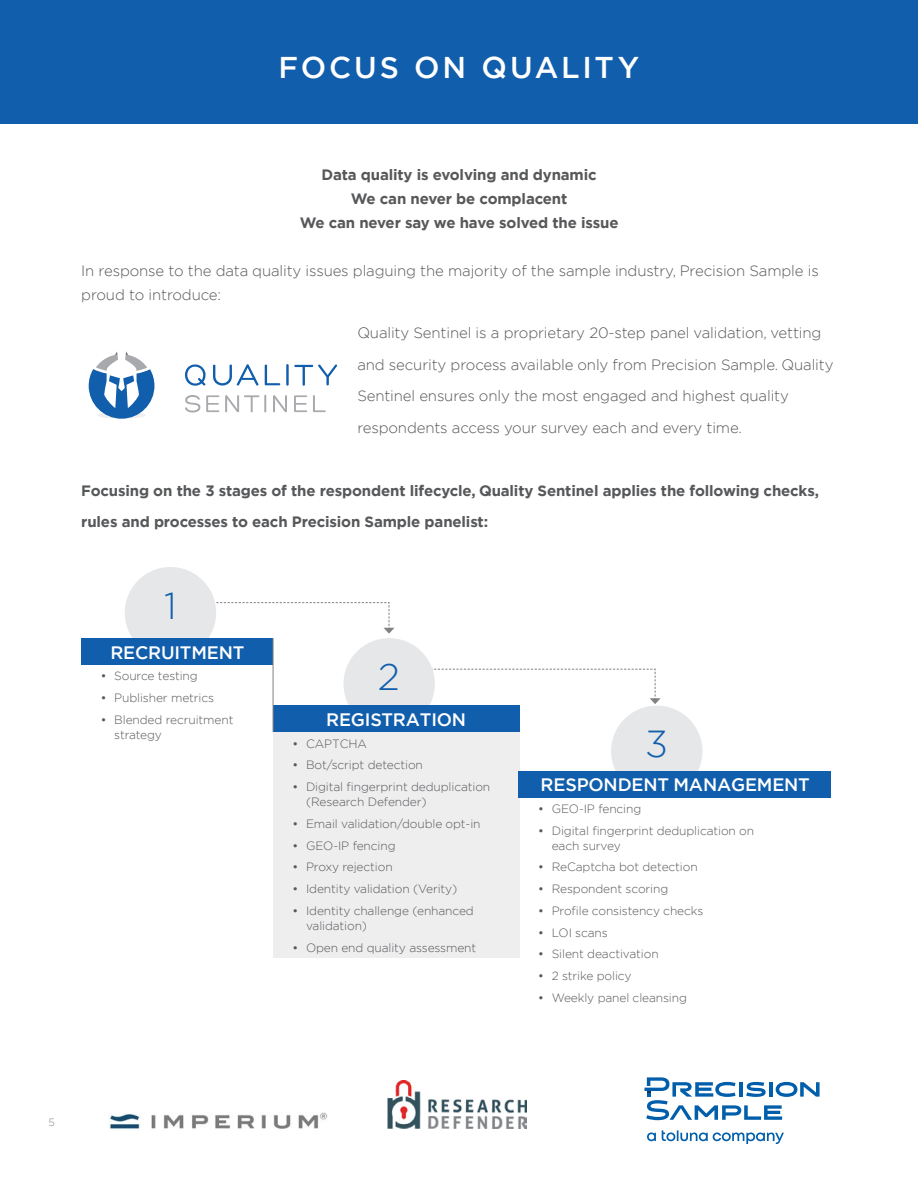
<style>
.page{position:relative;width:918px;height:1188px;background:#fff}
.page>*{position:absolute;margin:0;border:0;box-sizing:border-box;transform-origin:0 0}
.body_text{font:300 37.5px "Gotham";color:#115eac}
.section_head{font:500 30px "Gotham";letter-spacing:.095em;color:#fff}
.body_text-2{font:500 18px "Gotham";letter-spacing:-.01em;color:#fff}
.body_text-3{font:300 15px/31.5px "Gotham";letter-spacing:-.01em;color:#57585a}
.body_text-4{font:700 15px/31.5px "Gotham";letter-spacing:-.01em;color:#57585a}
.t1{font:300 12px/15px "Gotham";letter-spacing:-.01em;color:#57585a}
.t2{font:300 10.5px "Gotham";color:#808285}
.s1{font-weight:400}
</style>
<div class="page">
<svg style="left:432px;top:668px;width:229px;height:36px"></svg>
<svg style="left:211px;top:602px;width:184px;height:32px"></svg>
<div style="left:343px;top:638px;width:92px;height:92px;background:#e6e7e9;border-radius:50%"></div>
<div style="left:273px;top:706px;width:246px;height:26px;background:#115eac"></div>
<div style="left:273px;top:732px;width:246px;height:226px;background:#eeeeef"></div>
<div style="left:611px;top:706px;width:91px;height:91px;background:#e6e7e9;border-radius:50%"></div>
<div style="left:125px;top:567px;width:91px;height:91px;background:#e6e7e9;border-radius:50%"></div>
<svg style="left:185px;top:364px;width:21px;height:22px"></svg>
<svg style="left:213px;top:364px;width:46px;height:22px"></svg>
<svg style="left:265px;top:364px;width:73px;height:22px"></svg>
<svg style="left:185px;top:395px;width:15px;height:18px"></svg>
<svg style="left:206px;top:394px;width:60px;height:19px"></svg>
<svg style="left:273px;top:395px;width:14px;height:18px"></svg>
<svg style="left:294px;top:395px;width:32px;height:17px"></svg>
<svg style="left:89px;top:351px;width:65px;height:68px"></svg>
<div style="left:0;top:0;width:918px;height:123px;background:#115eac"></div>
<div style="left:81px;top:638px;width:192px;height:27px;background:#115eac"></div>
<img style="left:108px;top:1112px;width:219px;height:19px">
<div style="left:519px;top:771px;width:312px;height:26px;background:#115eac"></div>
<hr style="left:273px;top:638px;width:1px;height:94px;background:#808180">
<img style="left:388px;top:1080px;width:138px;height:49px">
<svg style="left:647px;top:1130px;width:137px;height:14px"></svg>
<svg style="left:644px;top:1077px;width:176px;height:43px"></svg>
<p class="section_head" style="left:279px;top:48px;width:362px">FOCUS ON QUALITY</p>
<p class="body_text-4" style="left:322px;top:159px;width:277px">Data quality is evolving and dynamic</p>
<p class="body_text-4" style="left:351px;top:183px;width:218px">We can never be complacent</p>
<p class="body_text-4" style="left:300px;top:207px;width:320px">We can never say we have solved the issue</p>
<p class="body_text-3" style="left:81px;top:258px;width:739px;line-height:24px">In response to the data quality issues plaguing the majority of the sample industry, Precision Sample is proud to introduce:</p>
<p class="body_text-3" style="left:357px;top:317px;width:478px">Quality Sentinel is a proprietary 20-step panel validation, vetting and security process available only from Precision Sample. Quality Sentinel ensures only the most engaged and highest quality respondents access your survey each and every time.</p>
<p class="body_text-4" style="left:81px;top:475px;width:739px">Focusing on the 3 stages of the respondent lifecycle, Quality Sentinel applies the following checks, rules and processes to each Precision Sample panelist:</p>
<p class="body_text" style="left:164px;top:582px;width:14px">1</p>
<p class="body_text-2" style="left:110px;top:640px;width:136px">RECRUITMENT</p>
<p class="t1" style="left:101px;top:668px;width:98px"><span class="s1">•</span> Source testing</p>
<p class="t1" style="left:101px;top:690px;width:115px"><span class="s1">•</span> Publisher metrics</p>
<p class="t1" style="left:114px;top:712px;width:121px;text-indent:-14px"><span class="s1">•</span> Blended recruitment strategy</p>
<p class="body_text" style="left:378px;top:653px;width:24px">2</p>
<p class="body_text-2" style="left:326px;top:708px;width:141px">REGISTRATION</p>
<p class="t1" style="left:293px;top:736px;width:76px"><span class="s1">•</span> CAPTCHA</p>
<p class="t1" style="left:293px;top:757px;width:132px"><span class="s1">•</span> Bot/script detection</p>
<p class="t1" style="left:306px;top:779px;width:186px;text-indent:-14px"><span class="s1">•</span> Digital fingerprint deduplication (Research Defender)</p>
<p class="t1" style="left:293px;top:816px;width:190px"><span class="s1">•</span> Email validation/double opt-in</p>
<p class="t1" style="left:293px;top:838px;width:105px"><span class="s1">•</span> GEO-IP fencing</p>
<p class="t1" style="left:293px;top:859px;width:102px"><span class="s1">•</span> Proxy rejection</p>
<p class="t1" style="left:293px;top:881px;width:166px"><span class="s1">•</span> Identity validation (Verity)</p>
<p class="t1" style="left:306px;top:903px;width:169px;text-indent:-14px"><span class="s1">•</span> Identity challenge (enhanced validation)</p>
<p class="t1" style="left:293px;top:940px;width:185px"><span class="s1">•</span> Open end quality assessment</p>
<p class="body_text" style="left:645px;top:720px;width:24px">3</p>
<p class="body_text-2" style="left:541px;top:773px;width:271px">RESPONDENT MANAGEMENT</p>
<p class="t1" style="left:538px;top:801px;width:105px"><span class="s1">•</span> GEO-IP fencing</p>
<p class="t1" style="left:552px;top:823px;width:204px;text-indent:-14px"><span class="s1">•</span> Digital fingerprint deduplication on each survey</p>
<p class="t1" style="left:538px;top:859px;width:161px"><span class="s1">•</span> ReCaptcha bot detection</p>
<p class="t1" style="left:538px;top:881px;width:132px"><span class="s1">•</span> Respondent scoring</p>
<p class="t1" style="left:538px;top:903px;width:167px"><span class="s1">•</span> Profile consistency checks</p>
<p class="t1" style="left:538px;top:925px;width:71px"><span class="s1">•</span> LOI scans</p>
<p class="t1" style="left:538px;top:946px;width:122px"><span class="s1">•</span> Silent deactivation</p>
<p class="t1" style="left:538px;top:968px;width:95px"><span class="s1">•</span> 2 strike policy</p>
<p class="t1" style="left:538px;top:990px;width:150px"><span class="s1">•</span> Weekly panel cleansing</p>
<p class="t2" style="left:49px;top:1115px;width:8px">5</p>
</div>
